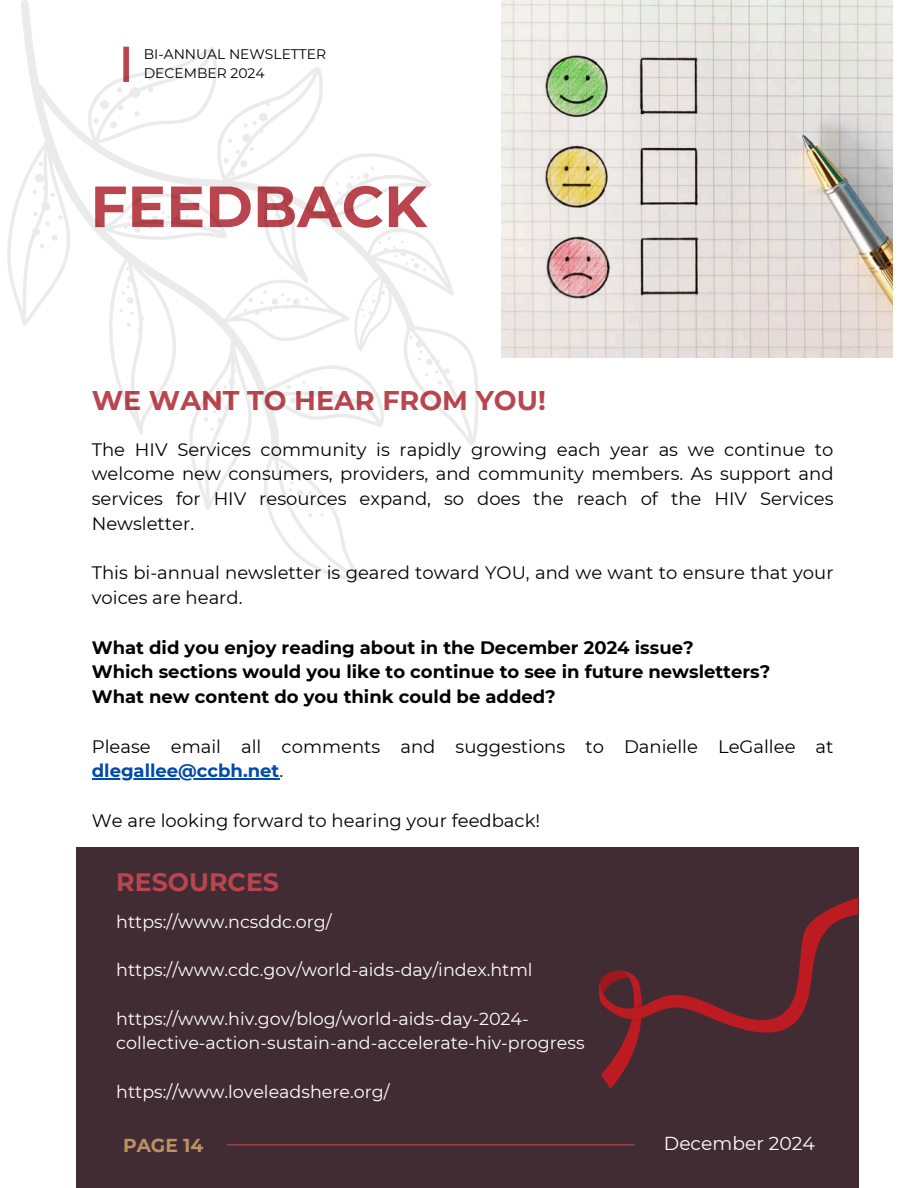
<style>
.page{position:relative;width:918px;height:1188px;background:#fff}
.page>*{position:absolute;margin:0;border:0;box-sizing:border-box;transform-origin:0 0}
.t1{font:700 57.9px "Montserrat";color:#ba454f}
.t2{font:700 27px "Montserrat";color:#ba454f}
.t3{font:700 25.2px "Montserrat";color:#ba454f}
.t4{font:18.75px "Montserrat";color:#fff}
.t5{font:700 18.75px "Montserrat";color:#bc9163}
.t6{font:18px/24.8px "Montserrat";color:#000;text-align:justify}
.t7{font:700 18px/24.8px "Montserrat";color:#000}
.t8{font:700 18px "Montserrat";color:#004aad}
.t9{font:17.55px/24.3px "Montserrat";color:#fff}
.t10{font:13.95px "Montserrat";color:#000}
.s1{font-weight:400;color:#000}
</style>
<div class="page">
<div style="left:76px;top:848px;width:783px;height:340px;background:#422c33"></div>
<img style="left:502px;top:0;width:390px;height:357px">
<hr style="left:92px;top:778px;width:187px;height:2px;background:#004aad">
<hr style="left:227px;top:1144px;width:408px;height:1px;background:#ba454f">
<svg style="left:7px;top:44px;width:472px;height:536px"></svg>
<svg style="left:599px;top:897px;width:260px;height:192px"></svg>
<h5 class="t10" style="left:144px;top:46px;width:184px">BI-ANNUAL NEWSLETTER</h5>
<h5 class="t10" style="left:144px;top:65px;width:122px">DECEMBER 2024</h5>
<p class="t1" style="left:90px;top:171px;width:338px">FEEDBACK</p>
<h4 class="t2" style="left:92px;top:384px;width:456px">WE WANT TO HEAR FROM YOU!</h4>
<p class="t6" style="left:92px;top:437px;width:743px">The HIV Services community is rapidly growing each year as we continue to welcome new consumers, providers, and community members. As support and services for HIV resources expand, so does the reach of the HIV Services Newsletter.</p>
<h1 class="t6" style="left:92px;top:560px;width:743px">This bi-annual newsletter is geared toward YOU, and we want to ensure that your voices are heard.</h1>
<h2 class="t7" style="left:92px;top:635px;width:680px">What did you enjoy reading about in the December 2024 issue?<br>Which sections would you like to continue to see in future newsletters?<br>What new content do you think could be added?</h2>
<h5 class="t6" style="left:92px;top:734px;width:743px">Please email all comments and suggestions to Danielle LeGallee at</h5>
<h5 class="t8" style="left:92px;top:760px;width:193px">dlegallee@ccbh.net<span class="s1">.</span></h5>
<h5 class="t6" style="left:92px;top:808px;width:450px">We are looking forward to hearing your feedback!</h5>
<h5 class="t3" style="left:116px;top:866px;width:164px">RESOURCES</h5>
<h5 class="t9" style="left:116px;top:909px;width:217px">https://www.ncsddc.org/</h5>
<h2 class="t9" style="left:116px;top:958px;width:418px">https://www.cdc.gov/world-aids-day/index.html</h2>
<p class="t9" style="left:116px;top:1007px;width:470px">https://www.hiv.gov/blog/world-aids-day-2024- collective-action-sustain-and-accelerate-hiv-progress</p>
<h5 class="t9" style="left:116px;top:1080px;width:275px">https://www.loveleadshere.org/</h5>
<p class="t5" style="left:123px;top:1134px;width:82px">PAGE 14</p>
<h5 class="t4" style="left:664px;top:1132px;width:153px">December 2024</h5>
</div>
